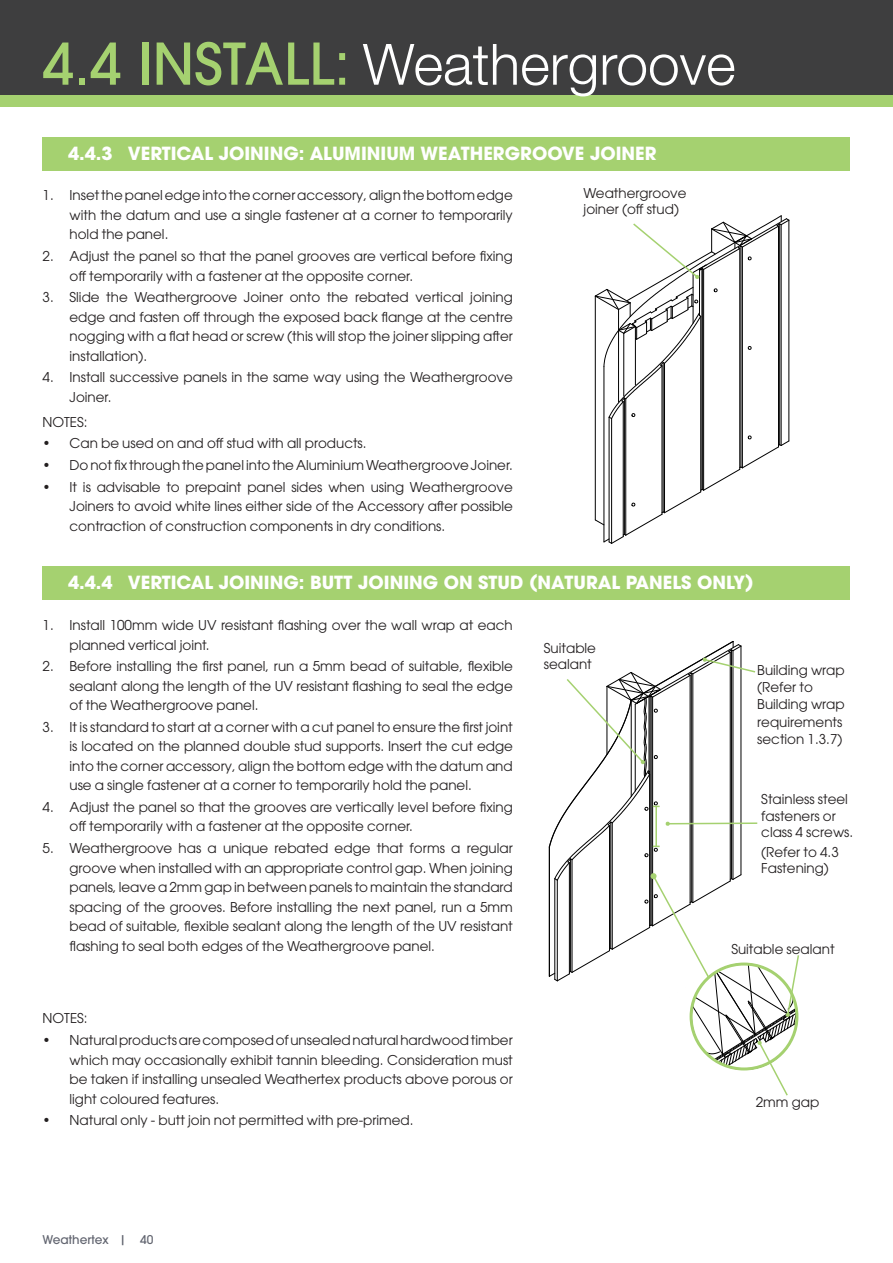
<style>
.page{position:relative;width:893px;height:1263px;background:#fff}
.page>*{position:absolute;margin:0;border:0;box-sizing:border-box;transform-origin:0 0}
.t1{font:300 57px "Helvetica Neue LT Std";color:#fff}
.t2{font:700 18px "ITC Avant Garde Pro";color:#fff}
.t3{font:13.5px/19.5px "ITC Avant Garde Pro";color:#231f20}
.t4{font:500 12px "ITC Avant Garde Pro";color:#626570}
.s1{font-family:"ITC Avant Garde Pro";font-weight:500;color:#a5d170}
</style>
<div class="page">
<div style="left:0;top:0;width:893px;height:95px;background:#3e3e3f"></div>
<div style="left:0;top:95px;width:893px;height:12px;background:#a5d170"></div>
<div style="left:43px;top:137px;width:807px;height:34px;background:#a5d170"></div>
<hr style="left:595px;top:296px;width:1px;height:224px;background:#000">
<hr style="left:741px;top:246px;width:1px;height:221px;background:#000">
<hr style="left:742px;top:247px;width:1px;height:221px;background:#000">
<hr style="left:739px;top:249px;width:1px;height:220px;background:#000">
<hr style="left:702px;top:269px;width:1px;height:220px;background:#000">
<hr style="left:703px;top:269px;width:1px;height:221px;background:#000">
<hr style="left:779px;top:224px;width:1px;height:221px;background:#000">
<hr style="left:781px;top:225px;width:1px;height:220px;background:#000">
<hr style="left:778px;top:226px;width:1px;height:221px;background:#000">
<hr style="left:789px;top:220px;width:1px;height:221px;background:#000">
<hr style="left:663px;top:362px;width:1px;height:150px;background:#000">
<hr style="left:664px;top:363px;width:1px;height:150px;background:#000">
<hr style="left:662px;top:366px;width:1px;height:148px;background:#000">
<hr style="left:624px;top:398px;width:1px;height:136px;background:#000">
<hr style="left:625px;top:399px;width:1px;height:136px;background:#000">
<hr style="left:609px;top:417px;width:1px;height:125px;background:#000">
<hr style="left:611px;top:418px;width:1px;height:125px;background:#000">
<hr style="left:623px;top:402px;width:1px;height:135px;background:#000">
<hr style="left:700px;top:316px;width:1px;height:176px;background:#000">
<hr style="left:604px;top:367px;width:1px;height:175px;background:#000">
<svg style="left:595px;top:435px;width:195px;height:109px"></svg>
<div style="left:43px;top:566px;width:807px;height:33px;background:#a5d170"></div>
<svg style="left:595px;top:215px;width:195px;height:204px"></svg>
<svg style="left:549px;top:641px;width:250px;height:455px"></svg>
<h1 class="t1" style="left:43px;top:30px;width:695px"><span class="s1">4.4 INSTALL:</span> Weathergroove</h1>
<h2 class="t2" style="left:68px;top:142px;width:590px">4.4.3 VERTICAL JOINING: ALUMINIUM WEATHERGROOVE JOINER</h2>
<p class="t3" style="left:70px;top:186px;width:445px;text-align:justify;text-indent:-27px">1. Inset the panel edge into the corner accessory, align the bottom edge with the datum and use a single fastener at a corner to temporarily hold the panel.</p>
<p class="t3" style="left:70px;top:246px;width:445px;text-indent:-27px">2. Adjust the panel so that the panel grooves are vertical before fixing off temporarily with a fastener at the opposite corner.</p>
<p class="t3" style="left:70px;top:287px;width:445px;text-align:justify;text-indent:-27px">3. Slide the Weathergroove Joiner onto the rebated vertical joining edge and fasten off through the exposed back flange at the centre nogging with a flat head or screw (this will stop the joiner slipping after installation).</p>
<p class="t3" style="left:70px;top:367px;width:445px;text-indent:-27px">4. Install successive panels in the same way using the Weathergroove<br>Joiner.</p>
<p class="t3" style="left:43px;top:412px;width:47px">NOTES:</p>
<p class="t3" style="left:43px;top:433px;width:326px">• Can be used on and off stud with all products.</p>
<p class="t3" style="left:43px;top:455px;width:472px">• Do not fix through the panel into the Aluminium Weathergroove Joiner.</p>
<p class="t3" style="left:70px;top:477px;width:445px;text-align:justify;text-indent:-27px">• It is advisable to prepaint panel sides when using Weathergroove Joiners to avoid white lines either side of the Accessory after possible contraction of construction components in dry conditions.</p>
<p class="t3" style="left:584px;top:185px;width:104px;line-height:16.2px">Weathergroove joiner (off stud)</p>
<h2 class="t2" style="left:68px;top:570px;width:687px">4.4.4 VERTICAL JOINING: BUTT JOINING ON STUD (NATURAL PANELS ONLY)</h2>
<p class="t3" style="left:70px;top:615px;width:445px;text-indent:-27px">1. Install 100mm wide UV resistant flashing over the wall wrap at each planned vertical joint.</p>
<p class="t3" style="left:70px;top:656px;width:445px;text-align:justify;text-indent:-27px">2. Before installing the first panel, run a 5mm bead of suitable, flexible sealant along the length of the UV resistant flashing to seal the edge of the Weathergroove panel.</p>
<p class="t3" style="left:70px;top:717px;width:445px;text-align:justify;text-indent:-27px">3. It is standard to start at a corner with a cut panel to ensure the first joint is located on the planned double stud supports. Insert the cut edge into the corner accessory, align the bottom edge with the datum and use a single fastener at a corner to temporarily hold the panel.</p>
<p class="t3" style="left:70px;top:797px;width:445px;text-indent:-27px">4. Adjust the panel so that the grooves are vertically level before fixing off temporarily with a fastener at the opposite corner.</p>
<p class="t3" style="left:70px;top:838px;width:445px;text-align:justify;text-indent:-27px">5. Weathergroove has a unique rebated edge that forms a regular groove when installed with an appropriate control gap. When joining panels, leave a 2mm gap in between panels to maintain the standard spacing of the grooves. Before installing the next panel, run a 5mm bead of suitable, flexible sealant along the length of the UV resistant flashing to seal both edges of the Weathergroove panel.</p>
<p class="t3" style="left:544px;top:640px;width:54px;line-height:16.2px">Suitable sealant</p>
<p class="t3" style="left:757px;top:661px;width:89px;line-height:17.1px">Building wrap (Refer to<br>Building wrap requirements section 1.3.7)</p>
<p class="t3" style="left:761px;top:791px;width:93px;line-height:16.2px">Stainless steel fasteners or class 4 screws.</p>
<p class="t3" style="left:761px;top:843px;width:79px;line-height:16.2px">(Refer to 4.3<br>Fastening)</p>
<p class="t3" style="left:731px;top:939px;width:105px">Suitable sealant</p>
<p class="t3" style="left:43px;top:1008px;width:47px">NOTES:</p>
<p class="t3" style="left:70px;top:1030px;width:445px;text-align:justify;text-indent:-27px">• Natural products are composed of unsealed natural hardwood timber which may occasionally exhibit tannin bleeding. Consideration must be taken if installing unsealed Weathertex products above porous or light coloured features.</p>
<p class="t3" style="left:43px;top:1110px;width:373px">• Natural only - butt join not permitted with pre-primed.</p>
<p class="t4" style="left:43px;top:1232px;width:113px">Weathertex | 40</p>
<p class="t3" style="left:756px;top:1092px;width:65px">2mm gap</p>
</div>
